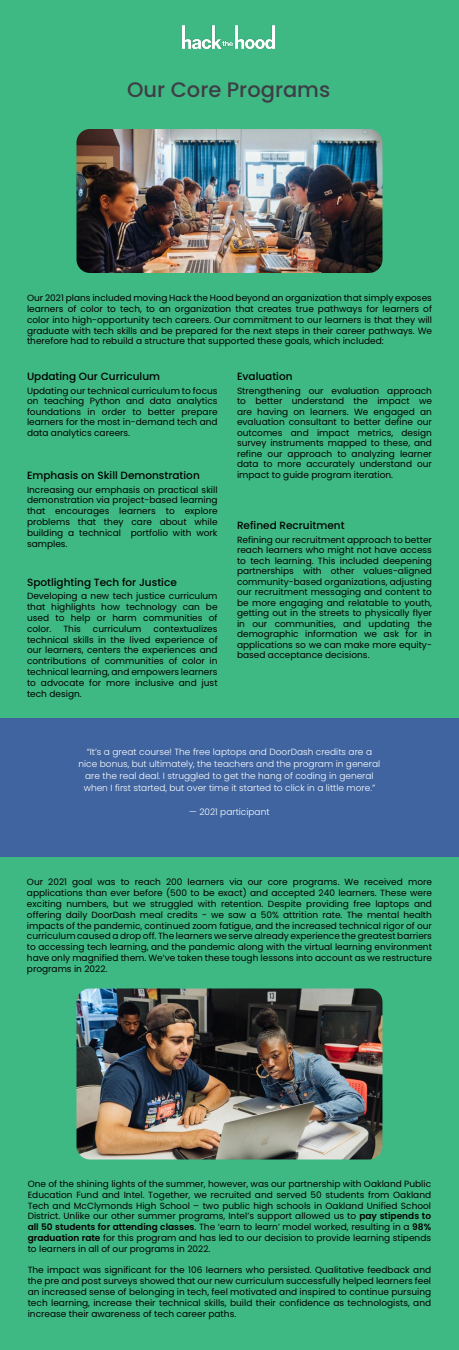
<style>
.page{position:relative;width:459px;height:1350px;background:#3eb983}
.page>*{position:absolute;margin:0;border:0;box-sizing:border-box;transform-origin:0 0}
.t1{font:500 21px "Poppins";color:#3e3e46}
.t2{font:500 10.5px "Poppins";color:#000}
.t3{font:9px/10.8px "Poppins";color:#000;text-align:justify}
.t4{font:300 9px/12px "Poppins";color:#fff;text-align:center}
.s1{font-weight:600}
</style>
<div class="page">
<img style="left:183px;top:26px;width:92px;height:23px">
<div style="left:0;top:719px;width:459px;height:138px;background:#3f64a0"></div>
<img style="left:76px;top:129px;width:306px;height:144px">
<img style="left:76px;top:988px;width:306px;height:172px">
<h1 class="t1" style="left:127px;top:78px;width:205px">Our Core Programs</h1>
<p class="t3" style="left:27px;top:293px;width:407px">Our 2021 plans included moving Hack the Hood beyond an organization that simply exposes learners of color to tech, to an organization that creates true pathways for learners of color into high-opportunity tech careers. Our commitment to our learners is that they will graduate with tech skills and be prepared for the next steps in their career pathways. We therefore had to rebuild a structure that supported these goals, which included:</p>
<p class="t2" style="left:27px;top:370px;width:135px">Updating Our Curriculum</p>
<p class="t3" style="left:27px;top:385px;width:192px;line-height:10.5px">Updating our technical curriculum to focus on teaching Python and data analytics foundations in order to better prepare learners for the most in-demand tech and data analytics careers.</p>
<p class="t2" style="left:27px;top:469px;width:174px">Emphasis on Skill Demonstration</p>
<p class="t3" style="left:27px;top:484px;width:192px">Increasing our emphasis on practical skill demonstration via project-based learning that encourages learners to explore problems that they care about while building a technical portfolio with work samples.</p>
<p class="t2" style="left:27px;top:576px;width:151px">Spotlighting Tech for Justice</p>
<p class="t3" style="left:27px;top:591px;width:192px">Developing a new tech justice curriculum that highlights how technology can be used to help or harm communities of color.</p>
<p class="t3" style="left:27px;top:623px;width:192px;text-indent:127px">contextualizes technical skills in the lived experience of our learners, centers the experiences and contributions of communities of color in technical learning, and empowers learners to advocate for more inclusive and just tech design.</p>
<p class="t3" style="left:63px;top:623px;width:19px">This</p>
<p class="t3" style="left:93px;top:623px;width:50px">curriculum</p>
<p class="t2" style="left:237px;top:370px;width:57px">Evaluation</p>
<p class="t3" style="left:237px;top:385px;width:196px;line-height:10.5px">Strengthening our evaluation approach to better understand the impact we are having on learners. We engaged an evaluation consultant to better define our outcomes and impact metrics, design survey instruments mapped to these, and refine our approach to analyzing learner data to more accurately understand our impact to guide program iteration.</p>
<p class="t2" style="left:237px;top:520px;width:109px">Refined Recruitment</p>
<p class="t3" style="left:237px;top:534px;width:196px;line-height:10.5px">Refining our recruitment approach to better reach learners who might not have access to tech learning. This included deepening partnerships with other values-aligned community-based organizations, adjusting our recruitment messaging and content to be more engaging and relatable to youth, getting out in the streets to physically flyer in our communities, and updating the demographic information we ask for in applications so we can make more equity&shy;based acceptance decisions.</p>
<p class="t4" style="left:79px;top:746px;width:303px">“It’s a great course! The free laptops and DoorDash credits are a nice bonus, but ultimately, the teachers and the program in general are the real deal. I struggled to get the hang of coding in general when I first started, but over time it started to click in a little more.”</p>
<p class="t4" style="left:189px;top:806px;width:82px">— 2021 participant</p>
<p class="t3" style="left:27px;top:877px;width:407px">Our 2021 goal was to reach 200 learners via our core programs. We received more applications than ever before (500 to be exact) and accepted 240 learners. These were exciting numbers, but we struggled with retention. Despite providing free laptops and offering daily DoorDash meal credits - we saw a 50% attrition rate. The mental health impacts of the pandemic, continued zoom fatigue, and the increased technical rigor of our curriculum caused a drop off. The learners we serve already experience the greatest barriers to accessing tech learning, and the pandemic along with the virtual learning environment have only magnified them. We’ve taken these tough lessons into account as we restructure programs in 2022.</p>
<p class="t3" style="left:28px;top:1178px;width:405px">One of the shining lights of the summer, however, was our partnership with Oakland Public Education Fund and Intel. Together, we recruited and served 50 students from Oakland Tech and McClymonds High School – two public high schools in Oakland Unified School District. Unlike our other summer programs, Intel’s support allowed us to <span class="s1">pay stipends to all 50 students for attending classes</span>. The ‘earn to learn’ model worked, resulting in a <span class="s1">98% graduation rate</span> for this program and has led to our decision to provide learning stipends to learners in all of our programs in 2022.</p>
<p class="t3" style="left:28px;top:1265px;width:405px">The impact was significant for the 106 learners who persisted. Qualitative feedback and the pre and post surveys showed that our new curriculum successfully helped learners feel an increased sense of belonging in tech, feel motivated and inspired to continue pursuing tech learning, increase their technical skills, build their confidence as technologists, and increase their awareness of tech career paths.</p>
</div>
